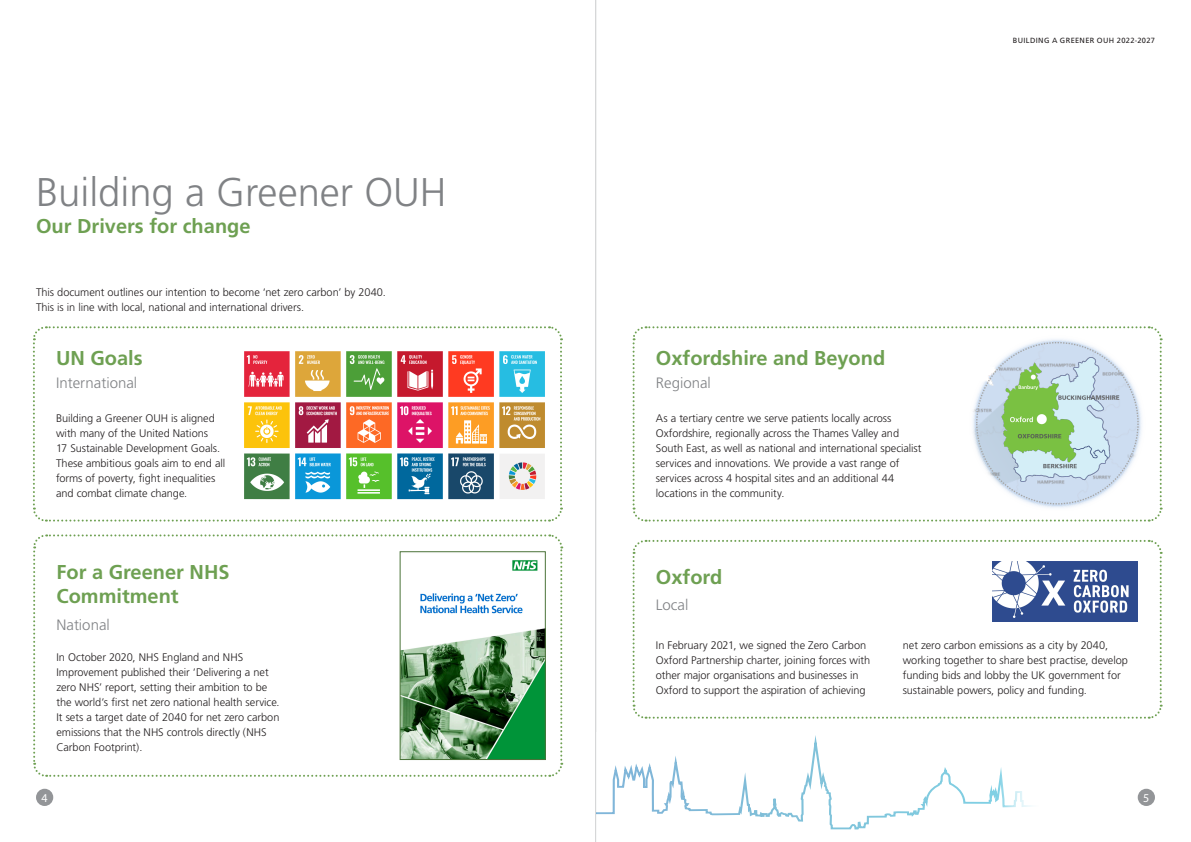
<style>
.page{position:relative;width:1191px;height:842px;background:#fff}
.page>*{position:absolute;margin:0;border:0;box-sizing:border-box;transform-origin:0 0}
.t1{font:300 40px "Frutiger";color:#808285}
.t2{font:700 20px/24px "Frutiger";color:#6ea052}
.t3{font:300 15px "Frutiger";color:#808285}
.t4{font:12px "Myriad Pro";color:#fff}
.t5{font:300 11px/15px "Frutiger";letter-spacing:-.005em;color:#231f20}
.t6{font:7.5px "Frutiger";letter-spacing:.045em;color:#231f20}
</style>
<div class="page">
<div style="left:1137px;top:789px;width:18px;height:17px;background:#939598;border-radius:50%"></div>
<div style="left:36px;top:789px;width:17px;height:17px;background:#939598;border-radius:50%"></div>
<hr style="left:595px;top:0;width:1px;height:842px;background:#939598">
<svg style="left:632px;top:539px;width:530px;height:180px"></svg>
<svg style="left:33px;top:534px;width:530px;height:243px"></svg>
<svg style="left:33px;top:326px;width:530px;height:196px"></svg>
<img style="left:238px;top:346px;width:311px;height:155px">
<img style="left:402px;top:553px;width:141px;height:205px">
<div style="left:400px;top:551px;width:145px;height:209px;border:1px solid #4b7339"></div>
<svg style="left:632px;top:326px;width:530px;height:196px"></svg>
<img style="left:966px;top:336px;width:181px;height:174px">
<img style="left:1000px;top:357px;width:129px;height:125px">
<img style="left:992px;top:561px;width:145px;height:60px">
<svg style="left:596px;top:735px;width:435px;height:95px"></svg>
<h1 class="t1" style="left:36px;top:169px;width:412px">Building a Greener OUH</h1>
<h2 class="t2" style="left:36px;top:214px;width:216px">Our Drivers for change</h2>
<p class="t5" style="left:36px;top:285px;width:351px">This document outlines our intention to become ‘net zero carbon’ by 2040.<br>This is in line with local, national and international drivers.</p>
<h2 class="t2" style="left:56px;top:346px;width:88px">UN Goals</h2>
<h3 class="t3" style="left:56px;top:374px;width:83px">International</h3>
<p class="t5" style="left:56px;top:411px;width:171px">Building a Greener OUH is aligned with many of the United Nations<br>17 Sustainable Development Goals.<br>These ambitious goals aim to end all forms of poverty, fight inequalities and combat climate change.</p>
<h2 class="t2" style="left:56px;top:560px;width:175px">For a Greener NHS<br>Commitment</h2>
<h3 class="t3" style="left:56px;top:616px;width:55px">National</h3>
<p class="t5" style="left:56px;top:649px;width:225px">In October 2020, NHS England and NHS Improvement published their ‘Delivering a net zero NHS’ report, setting their ambition to be the world’s first net zero national health service.<br>It sets a target date of 2040 for net zero carbon emissions that the NHS controls directly (NHS Carbon Footprint).</p>
<p class="t6" style="left:1012px;top:36px;width:144px">BUILDING A GREENER OUH 2022-2027</p>
<h2 class="t2" style="left:656px;top:346px;width:231px">Oxfordshire and Beyond</h2>
<h3 class="t3" style="left:656px;top:374px;width:57px">Regional</h3>
<p class="t5" style="left:656px;top:411px;width:267px">As a tertiary centre we serve patients locally across Oxfordshire, regionally across the Thames Valley and South East, as well as national and international specialist services and innovations. We provide a vast range of services across 4 hospital sites and an additional 44 locations in the community.</p>
<h2 class="t2" style="left:656px;top:565px;width:68px">Oxford</h2>
<h3 class="t3" style="left:656px;top:597px;width:34px">Local</h3>
<p class="t5" style="left:656px;top:638px;width:216px">In February 2021, we signed the Zero Carbon Oxford Partnership charter, joining forces with other major organisations and businesses in Oxford to support the aspiration of achieving</p>
<p class="t5" style="left:902px;top:638px;width:227px">net zero carbon emissions as a city by 2040, working together to share best practise, develop funding bids and lobby the UK government for sustainable powers, policy and funding.</p>
<p class="t4" style="left:42px;top:790px;width:8px">4</p>
<p class="t4" style="left:1143px;top:790px;width:8px">5</p>
</div>
